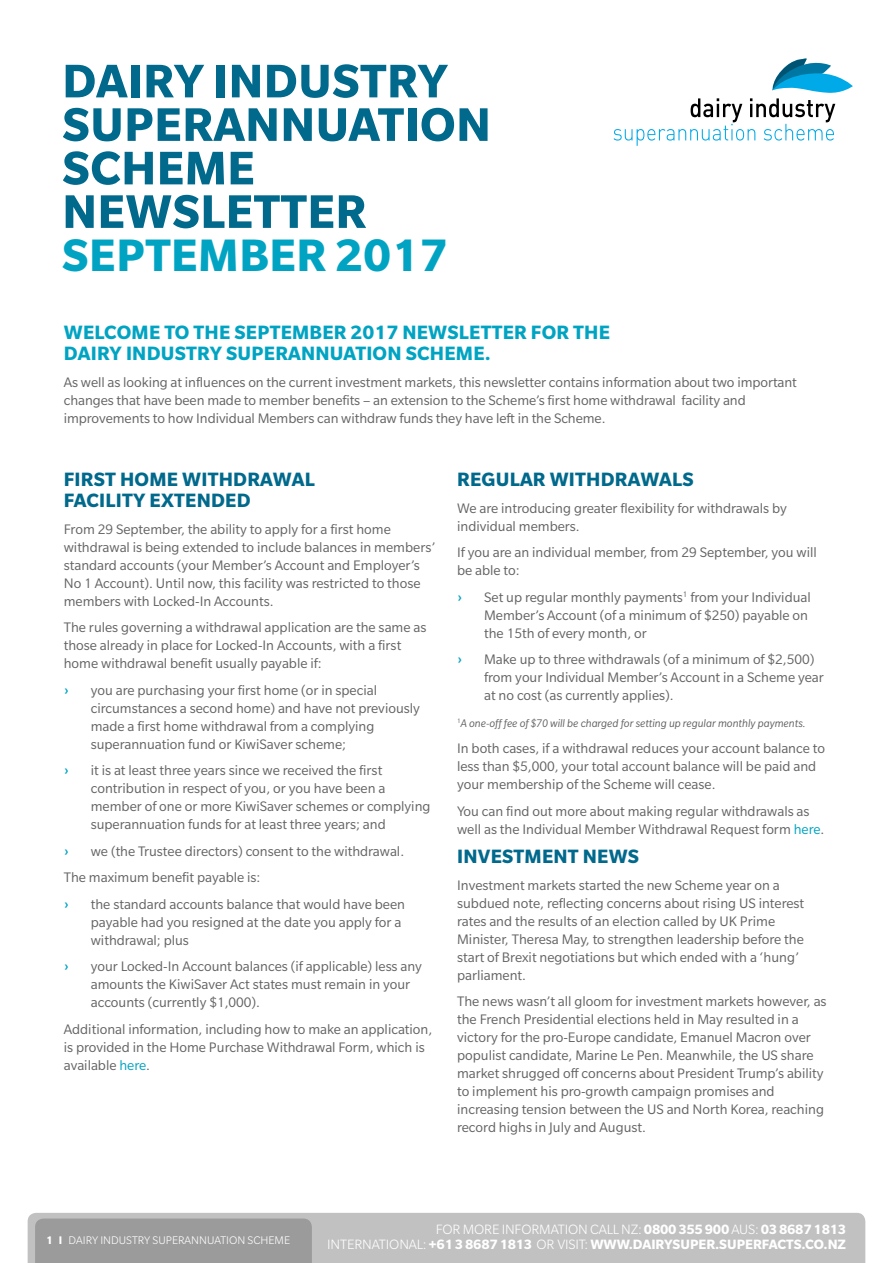
<style>
.page{position:relative;width:893px;height:1263px;background:#fff}
.page>*{position:absolute;margin:0;border:0;box-sizing:border-box;transform-origin:0 0}
.t1{font:700 51.3px/43.5px "Slate Pro";letter-spacing:.01em;color:#00698c}
.t2{font:700 49.5px "Slate Pro";letter-spacing:.01em;color:#00a4c2}
.t3{font:700 21px/21px "Slate Pro";letter-spacing:.01em;color:#00a4c2}
.t4{font:700 21px/21px "Slate Pro";letter-spacing:.01em;color:#00698c}
.t5{font:15px/18px "Slate Pro";color:#646363}
.t6{font:15px "Montserrat";color:#00a4c2}
.t7{font:700 14.7px/15px "Slate Pro";color:#fff;text-align:right}
.t8{font:italic 12px "Slate Pro";color:#646363}
.t9{font:300 12px "Slate Pro";color:#fff}
.s1{color:#00a4c2}
.s2{font-weight:700}
.s3{font-weight:300}
</style>
<div class="page">
<svg style="left:28px;top:1213px;width:837px;height:50px;background:#b5b5b5"></svg>
<svg style="left:613px;top:58px;width:240px;height:88px"></svg>
<h1 class="t1" style="left:62px;top:58px;width:430px">DAIRY INDUSTRY<br>SUPERANNUATION<br>SCHEME<br>NEWSLETTER</h1>
<h2 class="t2" style="left:62px;top:228px;width:387px">SEPTEMBER 2017</h2>
<h3 class="t3" style="left:64px;top:322px;width:548px">WELCOME TO THE SEPTEMBER 2017 NEWSLETTER FOR THE<br>DAIRY INDUSTRY SUPERANNUATION SCHEME.</h3>
<p class="t5" style="left:64px;top:373px;width:735px">As well as looking at influences on the current investment markets, this newsletter contains information about two important changes that have been made to member benefits – an extension to the Scheme’s first home withdrawal facility and improvements to how Individual Members can withdraw funds they have left in the Scheme.</p>
<h3 class="t4" style="left:64px;top:469px;width:252px">FIRST HOME WITHDRAWAL<br>FACILITY EXTENDED</h3>
<p class="t5" style="left:64px;top:520px;width:373px">From 29 September, the ability to apply for a first home withdrawal is being extended to include balances in members’ standard accounts (your Member’s Account and Employer’s No 1 Account). Until now, this facility was restricted to those members with Locked-In Accounts.</p>
<p class="t5" style="left:64px;top:618px;width:364px">The rules governing a withdrawal application are the same as those already in place for Locked-In Accounts, with a first home withdrawal benefit usually payable if:</p>
<p class="t6" style="left:64px;top:677px;width:6px">›</p>
<p class="t5" style="left:91px;top:681px;width:331px">you are purchasing your first home (or in special circumstances a second home) and have not previously made a first home withdrawal from a complying superannuation fund or KiwiSaver scheme;</p>
<p class="t6" style="left:64px;top:758px;width:6px">›</p>
<p class="t5" style="left:91px;top:761px;width:341px">it is at least three years since we received the first contribution in respect of you, or you have been a member of one or more KiwiSaver schemes or complying superannuation funds for at least three years; and</p>
<p class="t6" style="left:64px;top:838px;width:6px">›</p>
<p class="t5" style="left:64px;top:837px;width:342px;line-height:26.5px;text-indent:27px">we (the Trustee directors) consent to the withdrawal.<br>The maximum benefit payable is:</p>
<p class="t6" style="left:64px;top:891px;width:6px">›</p>
<p class="t5" style="left:91px;top:895px;width:316px">the standard accounts balance that would have been payable had you resigned at the date you apply for a withdrawal; plus</p>
<p class="t6" style="left:64px;top:954px;width:6px">›</p>
<p class="t5" style="left:91px;top:957px;width:333px">your Locked-In Account balances (if applicable) less any amounts the KiwiSaver Act states must remain in your accounts (currently $1,000).</p>
<p class="t5" style="left:64px;top:1020px;width:370px">Additional information, including how to make an application, is provided in the Home Purchase Withdrawal Form, which is available <span class="s1">here</span>.</p>
<h3 class="t4" style="left:457px;top:469px;width:238px">REGULAR WITHDRAWALS</h3>
<p class="t5" style="left:457px;top:499px;width:331px">We are introducing greater flexibility for withdrawals by individual members.</p>
<p class="t5" style="left:457px;top:543px;width:361px">If you are an individual member, from 29 September, you will be able to:</p>
<p class="t6" style="left:457px;top:584px;width:6px">›</p>
<p class="t5" style="left:484px;top:588px;width:328px">Set up regular monthly payments<sup>1</sup> from your Individual<br>Member’s Account (of a minimum of $250) payable on the 15th of every month, or</p>
<p class="t6" style="left:457px;top:647px;width:6px">›</p>
<p class="t5" style="left:484px;top:650px;width:341px">Make up to three withdrawals (of a minimum of $2,500) from your Individual Member’s Account in a Scheme year at no cost (as currently applies).</p>
<p class="t8" style="left:457px;top:717px;width:350px"><sup>1</sup>A one-off fee of $70 will be charged for setting up regular monthly payments.</p>
<p class="t5" style="left:457px;top:739px;width:369px">In both cases, if a withdrawal reduces your account balance to less than $5,000, your total account balance will be paid and your membership of the Scheme will cease.</p>
<p class="t5" style="left:457px;top:802px;width:369px">You can find out more about making regular withdrawals as well as the Individual Member Withdrawal Request form <span class="s1">here</span>.</p>
<h3 class="t4" style="left:457px;top:846px;width:183px">INVESTMENT NEWS</h3>
<p class="t5" style="left:457px;top:876px;width:349px">Investment markets started the new Scheme year on a subdued note, reflecting concerns about rising US interest rates and the results of an election called by UK Prime Minister, Theresa May, to strengthen leadership before the start of Brexit negotiations but which ended with a ‘hung’ parliament.</p>
<p class="t5" style="left:457px;top:992px;width:371px">The news wasn’t all gloom for investment markets however, as the French Presidential elections held in May resulted in a victory for the pro-Europe candidate, Emanuel Macron over populist candidate, Marine Le Pen. Meanwhile, the US share market shrugged off concerns about President Trump’s ability to implement his pro-growth campaign promises and increasing tension between the US and North Korea, reaching record highs in July and August.</p>
<p class="t9" style="left:46px;top:1233px;width:246px"><span class="s2">1 I</span> DAIRY INDUSTRY SUPERANNUATION SCHEME</p>
<p class="t7" style="left:327px;top:1222px;width:521px"><span class="s3">FOR MORE INFORMATION CALL NZ:</span> 0800 355 900 <span class="s3">AUS:</span> 03 8687 1813<br><span class="s3">INTERNATIONAL:</span> +61 3 8687 1813 <span class="s3">OR VISIT:</span> WWW.DAIRYSUPER.SUPERFACTS.CO.NZ</p>
</div>
